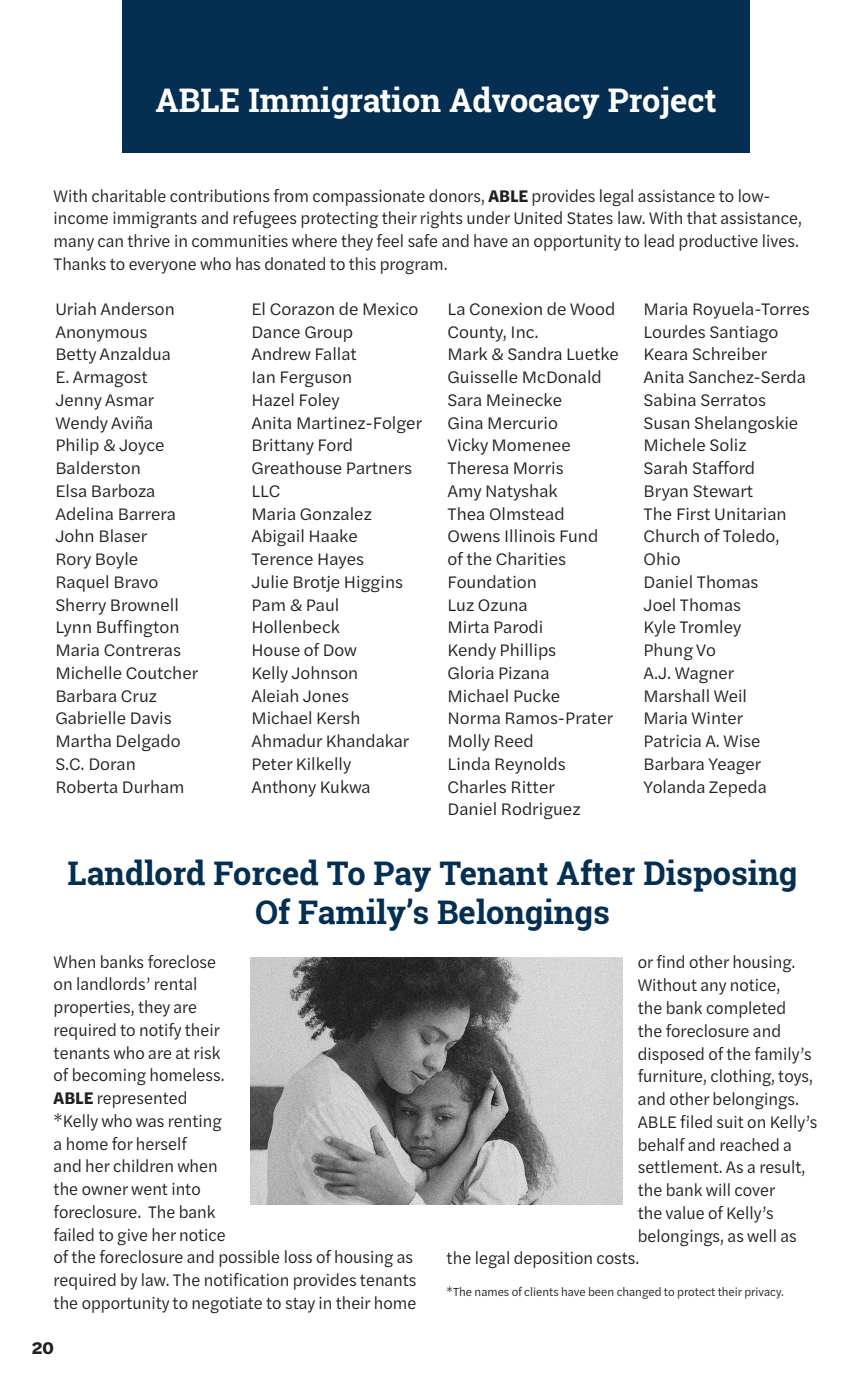
<style>
.page{position:relative;width:867px;height:1386px;background:#fff}
.page>*{position:absolute;margin:0;border:0;box-sizing:border-box;transform-origin:0 0}
.headerLaBlue{font:700 32.55px/39px "Roboto Slab";color:#042f52;text-align:center}
.headerLaBlue-2{font:700 32.55px "Roboto Slab";color:#fff}
.karla_bodycopy{font:17.5px/22.8px "Halyard Text";color:#231f20}
.karla_bodycopy-2{font:17.5px/22.8px "Halyard Text";color:#231f20;scale:.95 1}
.t1{font:700 17.5px "Halyard Text";color:#231f20}
.karla_bodycopy-3{font:12.25px "Halyard Text";color:#231f20;scale:.95 1}
.s1{font-weight:700}
</style>
<div class="page">
<div style="left:122px;top:0;width:627px;height:152px;background:#042f52"></div>
<img style="left:250px;top:957px;width:371px;height:247px">
<p class="headerLaBlue-2" style="left:155px;top:78px;width:562px">ABLE Immigration Advocacy Project</p>
<p class="karla_bodycopy-2" style="left:54px;top:184px;width:789px">With charitable contributions from compassionate donors, <span class="s1">ABLE</span> provides legal assistance to low&shy;income immigrants and refugees protecting their rights under United States law. With that assistance, many can thrive in communities where they feel safe and have an opportunity to lead productive lives.<br>Thanks to everyone who has donated to this program.</p>
<p class="karla_bodycopy" style="left:55px;top:297px;width:121px">Uriah Anderson</p>
<p class="karla_bodycopy" style="left:55px;top:320px;width:94px">Anonymous</p>
<p class="karla_bodycopy" style="left:55px;top:342px;width:117px">Betty Anzaldua</p>
<p class="karla_bodycopy" style="left:55px;top:365px;width:94px">E. Armagost</p>
<p class="karla_bodycopy" style="left:55px;top:388px;width:100px">Jenny Asmar</p>
<p class="karla_bodycopy" style="left:55px;top:411px;width:99px">Wendy Aviña</p>
<p class="karla_bodycopy" style="left:55px;top:433px;width:111px">Philip &amp; Joyce<br>Balderston</p>
<p class="karla_bodycopy" style="left:55px;top:479px;width:101px">Elsa Barboza</p>
<p class="karla_bodycopy" style="left:55px;top:502px;width:122px">Adelina Barrera</p>
<p class="karla_bodycopy" style="left:55px;top:524px;width:93px">John Blaser</p>
<p class="karla_bodycopy" style="left:55px;top:547px;width:84px">Rory Boyle</p>
<p class="karla_bodycopy" style="left:55px;top:570px;width:105px">Raquel Bravo</p>
<p class="karla_bodycopy" style="left:55px;top:593px;width:125px">Sherry Brownell</p>
<p class="karla_bodycopy" style="left:55px;top:615px;width:126px">Lynn Buffington</p>
<p class="karla_bodycopy" style="left:55px;top:638px;width:127px">Maria Contreras</p>
<p class="karla_bodycopy" style="left:55px;top:661px;width:144px">Michelle Coutcher</p>
<p class="karla_bodycopy" style="left:55px;top:684px;width:103px">Barbara Cruz</p>
<p class="karla_bodycopy" style="left:55px;top:706px;width:118px">Gabrielle Davis</p>
<p class="karla_bodycopy" style="left:55px;top:729px;width:127px">Martha Delgado</p>
<p class="karla_bodycopy" style="left:55px;top:752px;width:82px">S.C. Doran</p>
<p class="karla_bodycopy" style="left:55px;top:775px;width:131px">Roberta Durham</p>
<p class="karla_bodycopy" style="left:251px;top:297px;width:168px">El Corazon de Mexico<br>Dance Group</p>
<p class="karla_bodycopy" style="left:251px;top:342px;width:107px">Andrew Fallat</p>
<p class="karla_bodycopy" style="left:251px;top:365px;width:102px">Ian Ferguson</p>
<p class="karla_bodycopy" style="left:251px;top:388px;width:90px">Hazel Foley</p>
<p class="karla_bodycopy" style="left:251px;top:411px;width:172px">Anita Martinez-Folger</p>
<p class="karla_bodycopy" style="left:251px;top:433px;width:103px">Brittany Ford</p>
<p class="karla_bodycopy" style="left:251px;top:456px;width:162px">Greathouse Partners<br>LLC</p>
<p class="karla_bodycopy" style="left:251px;top:502px;width:122px">Maria Gonzalez</p>
<p class="karla_bodycopy" style="left:251px;top:524px;width:108px">Abigail Haake</p>
<p class="karla_bodycopy" style="left:251px;top:547px;width:114px">Terence Hayes</p>
<p class="karla_bodycopy" style="left:251px;top:570px;width:153px">Julie Brotje Higgins</p>
<p class="karla_bodycopy" style="left:251px;top:593px;width:90px">Pam &amp; Paul<br>Hollenbeck</p>
<p class="karla_bodycopy" style="left:251px;top:638px;width:107px">House of Dow</p>
<p class="karla_bodycopy" style="left:251px;top:661px;width:108px">Kelly Johnson</p>
<p class="karla_bodycopy" style="left:251px;top:684px;width:99px">Aleiah Jones</p>
<p class="karla_bodycopy" style="left:251px;top:706px;width:110px">Michael Kersh</p>
<p class="karla_bodycopy" style="left:251px;top:729px;width:159px">Ahmadur Khandakar</p>
<p class="karla_bodycopy" style="left:251px;top:752px;width:101px">Peter Kilkelly</p>
<p class="karla_bodycopy" style="left:251px;top:775px;width:121px">Anthony Kukwa</p>
<p class="karla_bodycopy" style="left:447px;top:297px;width:169px">La Conexion de Wood<br>County, Inc.</p>
<p class="karla_bodycopy" style="left:447px;top:342px;width:173px">Mark &amp; Sandra Luetke</p>
<p class="karla_bodycopy" style="left:447px;top:365px;width:156px">Guisselle McDonald</p>
<p class="karla_bodycopy" style="left:447px;top:388px;width:116px">Sara Meinecke</p>
<p class="karla_bodycopy" style="left:447px;top:411px;width:112px">Gina Mercurio</p>
<p class="karla_bodycopy" style="left:447px;top:433px;width:125px">Vicky Momenee</p>
<p class="karla_bodycopy" style="left:447px;top:456px;width:118px">Theresa Morris</p>
<p class="karla_bodycopy" style="left:447px;top:479px;width:111px">Amy Natyshak</p>
<p class="karla_bodycopy" style="left:447px;top:502px;width:119px">Thea Olmstead</p>
<p class="karla_bodycopy" style="left:447px;top:524px;width:152px">Owens Illinois Fund of the Charities<br>Foundation</p>
<p class="karla_bodycopy" style="left:447px;top:593px;width:82px">Luz Ozuna</p>
<p class="karla_bodycopy" style="left:447px;top:615px;width:97px">Mirta Parodi</p>
<p class="karla_bodycopy" style="left:447px;top:638px;width:110px">Kendy Phillips</p>
<p class="karla_bodycopy" style="left:447px;top:661px;width:103px">Gloria Pizana</p>
<p class="karla_bodycopy" style="left:447px;top:684px;width:114px">Michael Pucke</p>
<p class="karla_bodycopy" style="left:447px;top:706px;width:167px">Norma Ramos-Prater</p>
<p class="karla_bodycopy" style="left:447px;top:729px;width:88px">Molly Reed</p>
<p class="karla_bodycopy" style="left:447px;top:752px;width:120px">Linda Reynolds</p>
<p class="karla_bodycopy" style="left:447px;top:775px;width:109px">Charles Ritter</p>
<p class="karla_bodycopy" style="left:447px;top:797px;width:135px">Daniel Rodriguez</p>
<p class="karla_bodycopy" style="left:643px;top:297px;width:168px">Maria Royuela-Torres</p>
<p class="karla_bodycopy" style="left:643px;top:320px;width:136px">Lourdes Santiago</p>
<p class="karla_bodycopy" style="left:643px;top:342px;width:125px">Keara Schreiber</p>
<p class="karla_bodycopy" style="left:643px;top:365px;width:164px">Anita Sanchez-Serda</p>
<p class="karla_bodycopy" style="left:643px;top:388px;width:124px">Sabina Serratos</p>
<p class="karla_bodycopy" style="left:643px;top:411px;width:156px">Susan Shelangoskie</p>
<p class="karla_bodycopy" style="left:643px;top:433px;width:105px">Michele Soliz</p>
<p class="karla_bodycopy" style="left:643px;top:456px;width:113px">Sarah Stafford</p>
<p class="karla_bodycopy" style="left:643px;top:479px;width:111px">Bryan Stewart</p>
<p class="karla_bodycopy" style="left:643px;top:502px;width:144px">The First Unitarian<br>Church of Toledo,<br>Ohio</p>
<p class="karla_bodycopy" style="left:643px;top:570px;width:116px">Daniel Thomas</p>
<p class="karla_bodycopy" style="left:643px;top:593px;width:99px">Joel Thomas</p>
<p class="karla_bodycopy" style="left:643px;top:615px;width:99px">Kyle Tromley</p>
<p class="karla_bodycopy" style="left:643px;top:638px;width:74px">Phung Vo</p>
<p class="karla_bodycopy" style="left:643px;top:661px;width:92px">A.J. Wagner</p>
<p class="karla_bodycopy" style="left:643px;top:684px;width:105px">Marshall Weil</p>
<p class="karla_bodycopy" style="left:643px;top:706px;width:101px">Maria Winter</p>
<p class="karla_bodycopy" style="left:643px;top:729px;width:118px">Patricia A. Wise</p>
<p class="karla_bodycopy" style="left:643px;top:752px;width:119px">Barbara Yeager</p>
<p class="karla_bodycopy" style="left:643px;top:775px;width:125px">Yolanda Zepeda</p>
<p class="headerLaBlue" style="left:68px;top:853px;width:731px">Landlord Forced To Pay Tenant After Disposing<br>Of Family’s Belongings</p>
<p class="karla_bodycopy-2" style="left:54px;top:949px;width:383px">When banks foreclose<br>on landlords’ rental<br>properties, they are<br>required to notify their<br>tenants who are at risk<br>of becoming homeless.<br><span class="s1">ABLE</span> represented<br>*Kelly who was renting<br>a home for herself<br>and her children when<br>the owner went into<br>foreclosure. The bank<br>failed to give her notice<br>of the foreclosure and possible loss of housing as required by law. The notification provides tenants the opportunity to negotiate to stay in their home</p>
<p class="karla_bodycopy-2" style="left:637px;top:949px;width:167px">or find other housing.</p>
<p class="karla_bodycopy-2" style="left:637px;top:973px;width:152px">Without any notice,</p>
<p class="karla_bodycopy-2" style="left:637px;top:996px;width:158px">the bank completed</p>
<p class="karla_bodycopy-2" style="left:637px;top:1019px;width:152px">the foreclosure and</p>
<p class="karla_bodycopy-2" style="left:637px;top:1041px;width:185px">disposed of the family’s</p>
<p class="karla_bodycopy-2" style="left:637px;top:1064px;width:186px">furniture, clothing, toys,</p>
<p class="karla_bodycopy-2" style="left:637px;top:1087px;width:171px">and other belongings.</p>
<p class="karla_bodycopy-2" style="left:637px;top:1110px;width:191px">ABLE filed suit on Kelly’s</p>
<p class="karla_bodycopy-2" style="left:637px;top:1132px;width:164px">behalf and reached a</p>
<p class="karla_bodycopy-2" style="left:637px;top:1155px;width:178px">settlement. As a result,</p>
<p class="karla_bodycopy-2" style="left:637px;top:1178px;width:146px">the bank will cover</p>
<p class="karla_bodycopy-2" style="left:637px;top:1201px;width:145px">the value of Kelly’s</p>
<p class="karla_bodycopy-2" style="left:637px;top:1223px;width:169px">belongings, as well as</p>
<p class="karla_bodycopy-2" style="left:446px;top:1246px;width:204px">the legal deposition costs.</p>
<p class="karla_bodycopy-3" style="left:446px;top:1283px;width:356px">*The names of clients have been changed to protect their privacy.</p>
<p class="t1" style="left:32px;top:1334px;width:24px">20</p>
</div>
